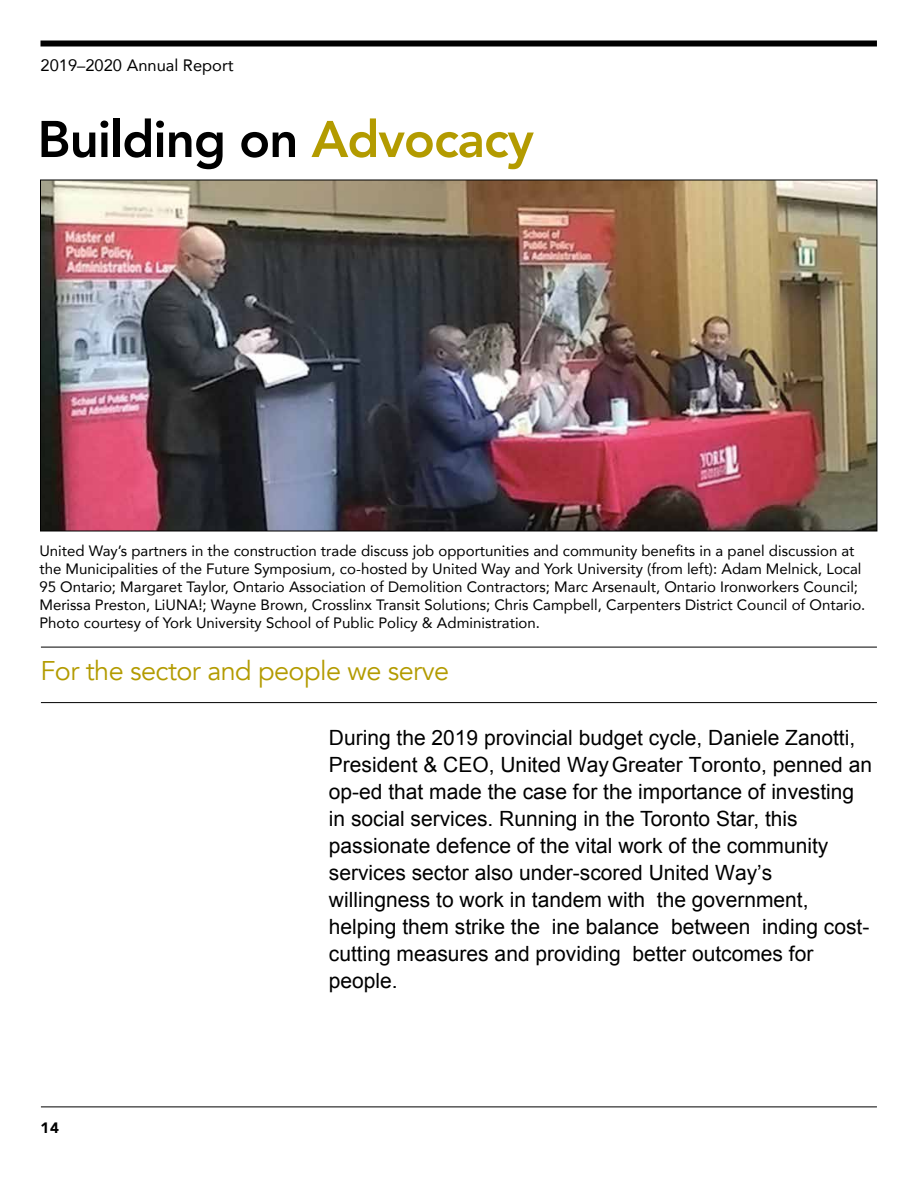
<style>
.page{position:relative;width:918px;height:1188px;background:#fff}
.page>*{position:absolute;margin:0;border:0;box-sizing:border-box;transform-origin:0 0}
.t1{font:800 51px "Avenir";letter-spacing:-.02em;color:#000}
.t2{font:27px "Avenir";letter-spacing:-.02em;color:#b39b00}
.t3{font:21px/27px "Arial";color:#000}
.t4{font:16.5px "Avenir";color:#000}
.t5{font:15px/18px "Avenir";color:#000}
.t6{font:900 15px "Avenir";color:#000}
.s1{color:#b39b00}
</style>
<div class="page">
<img style="left:42px;top:182px;width:833px;height:347px">
<hr style="left:41px;top:647px;width:836px;height:1px;background:#000">
<hr style="left:41px;top:702px;width:836px;height:1px;background:#000">
<hr style="left:41px;top:1107px;width:836px;height:1px;background:#000">
<div style="left:40px;top:40px;width:837px;height:6px;background:#000"></div>
<p class="t4" style="left:40px;top:52px;width:195px">2019–2020 Annual Report</p>
<h1 class="t1" style="left:38px;top:100px;width:498px">Building on <span class="s1">Advocacy</span></h1>
<p class="t5" style="left:39px;top:542px;width:828px">United Way’s partners in the construction trade discuss job opportunities and community benefits in a panel discussion at the Municipalities of the Future Symposium, co-hosted by United Way and York University (from left): Adam Melnick, Local 95 Ontario; Margaret Taylor, Ontario Association of Demolition Contractors; Marc Arsenault, Ontario Ironworkers Council; Merissa Preston, LiUNA!; Wayne Brown, Crosslinx Transit Solutions; Chris Campbell, Carpenters District Council of Ontario.<br>Photo courtesy of York University School of Public Policy &amp; Administration.</p>
<h2 class="t2" style="left:40px;top:654px;width:410px">For the sector and people we serve</h2>
<p class="t6" style="left:40px;top:1115px;width:20px">14</p>
<p class="t3" style="left:329px;top:724px;width:545px">During the 2019 provincial budget cycle, Daniele Zanotti, President &amp; CEO, United WayGreater Toronto, penned an op-ed that made the case for the importance of investing in social services. Running in the Toronto Star, this passionate defence of the vital work of the community services sector also under-scored United Way’s willingness to work in tandem with the government, helping them strike the ine balance between inding cost&shy;cutting measures and providing better outcomes for people.</p>
</div>
